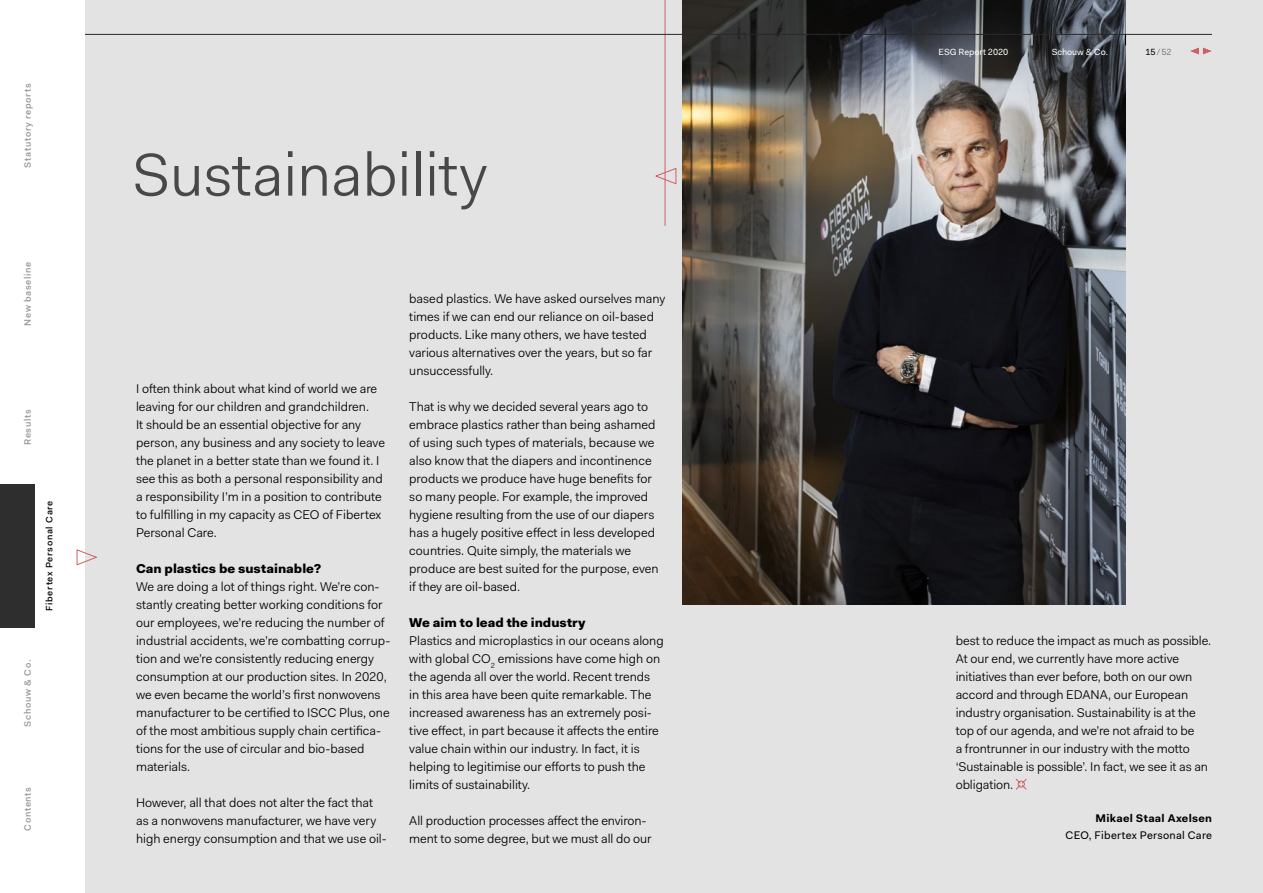
<style>
.page{position:relative;width:1263px;height:893px;background:#fff}
.page>*{position:absolute;margin:0;border:0;box-sizing:border-box;transform-origin:0 0}
.t1{font:60.75px "Fakt Blond";color:#494848}
.t2{font:900 12.9px "Fakt";color:#000}
.t3{font:12.75px/18px "Fakt Blond";color:#000}
.t4{font:11.1px "Fakt";letter-spacing:.025em;color:#000}
.t5{font:700 11.1px "Fakt";letter-spacing:.025em;color:#000}
.t6{font:500 9.3px "Fakt";letter-spacing:.07em;color:#939393}
.t7{font:500 9.3px "Fakt";letter-spacing:.07em;color:#000}
.t8{font:9px "Fakt";color:#fff}
.t9{font:9px "Fakt";color:#7c7c7c}
.s1{color:#000}
</style>
<div class="page">
<div style="left:85px;top:0;width:1178px;height:893px;background:#e4e3e3"></div>
<img style="left:682px;top:0;width:443px;height:604px">
<hr style="left:665px;top:0;width:1px;height:226px;background:#cd6161">
<svg style="left:655px;top:167px;width:22px;height:18px"></svg>
<svg style="left:1015px;top:778px;width:12px;height:12px"></svg>
<div style="left:1018px;top:781px;width:7px;height:6px;border:1px solid #cd6161;border-radius:50%"></div>
<hr style="left:85px;top:34px;width:1127px;height:1px;background:#292929">
<div style="left:0;top:484px;width:34px;height:144px;background:#2f2e2f"></div>
<svg style="left:76px;top:549px;width:21px;height:17px"></svg>
<svg style="left:1190px;top:48px;width:21px;height:6px"></svg>
<p class="t6" style="left:21px;top:168px;width:86px;rotate:-90deg">Statutory reports</p>
<p class="t6" style="left:21px;top:326px;width:65px;rotate:-90deg">New baseline</p>
<p class="t6" style="left:21px;top:445px;width:37px;rotate:-90deg">Results</p>
<p class="t7" style="left:43px;top:611px;width:112px;rotate:-90deg">Fibertex Personal Care</p>
<p class="t6" style="left:21px;top:727px;width:68px;rotate:-90deg">Schouw &amp; Co.</p>
<p class="t6" style="left:21px;top:831px;width:45px;rotate:-90deg">Contents</p>
<h1 class="t1" style="left:132px;top:134px;width:357px">Sustainability</h1>
<p class="t3" style="left:136px;top:380px;width:250px">I often think about what kind of world we are leaving for our children and grandchildren.<br>It should be an essential objective for any person, any business and any society to leave the planet in a better state than we found it. I see this as both a personal responsibility and a responsibility I’m in a position to contribute to fulfilling in my capacity as CEO of Fibertex Personal Care.</p>
<p class="t2" style="left:136px;top:560px;width:186px">Can plastics be sustainable?</p>
<p class="t3" style="left:136px;top:578px;width:256px">We are doing a lot of things right. We’re con&shy;stantly creating better working conditions for our employees, we’re reducing the number of industrial accidents, we’re combatting corrup&shy;tion and we’re consistently reducing energy consumption at our production sites. In 2020, we even became the world’s first nonwovens manufacturer to be certified to ISCC Plus, one of the most ambitious supply chain certifica&shy;tions for the use of circular and bio-based materials.</p>
<p class="t3" style="left:136px;top:794px;width:252px">However, all that does not alter the fact that as a nonwovens manufacturer, we have very high energy consumption and that we use oil-</p>
<p class="t3" style="left:409px;top:290px;width:257px">based plastics. We have asked ourselves many times if we can end our reliance on oil-based products. Like many others, we have tested various alternatives over the years, but so far unsuccessfully.</p>
<p class="t3" style="left:409px;top:398px;width:251px">That is why we decided several years ago to embrace plastics rather than being ashamed of using such types of materials, because we also know that the diapers and incontinence products we produce have huge benefits for so many people. For example, the improved hygiene resulting from the use of our diapers has a hugely positive effect in less developed countries. Quite simply, the materials we produce are best suited for the purpose, even if they are oil-based.</p>
<p class="t2" style="left:409px;top:614px;width:178px">We aim to lead the industry</p>
<p class="t3" style="left:409px;top:632px;width:256px">Plastics and microplastics in our oceans along with global CO<sub>2</sub> emissions have come high on the agenda all over the world. Recent trends<br>in this area have been quite remarkable. The increased awareness has an extremely posi&shy;tive effect, in part because it affects the entire value chain within our industry. In fact, it is helping to legitimise our efforts to push the limits of sustainability.</p>
<p class="t3" style="left:409px;top:812px;width:244px">All production processes affect the environ&shy;ment to some degree, but we must all do our</p>
<p class="t8" style="left:938px;top:46px;width:71px">ESG Report 2020</p>
<p class="t8" style="left:1052px;top:46px;width:58px">Schouw &amp; Co.</p>
<p class="t9" style="left:1145px;top:46px;width:28px"><span class="s1">15</span>/52</p>
<p class="t3" style="left:956px;top:632px;width:257px">best to reduce the impact as much as possible.<br>At our end, we currently have more active initiatives than ever before, both on our own accord and through EDANA, our European industry organisation. Sustainability is at the top of our agenda, and we’re not afraid to be<br>a frontrunner in our industry with the motto ‘Sustainable is possible’. In fact, we see it as an obligation.</p>
<p class="t5" style="left:1095px;top:811px;width:118px">Mikael Staal Axelsen</p>
<p class="t4" style="left:1065px;top:828px;width:148px">CEO, Fibertex Personal Care</p>
</div>
